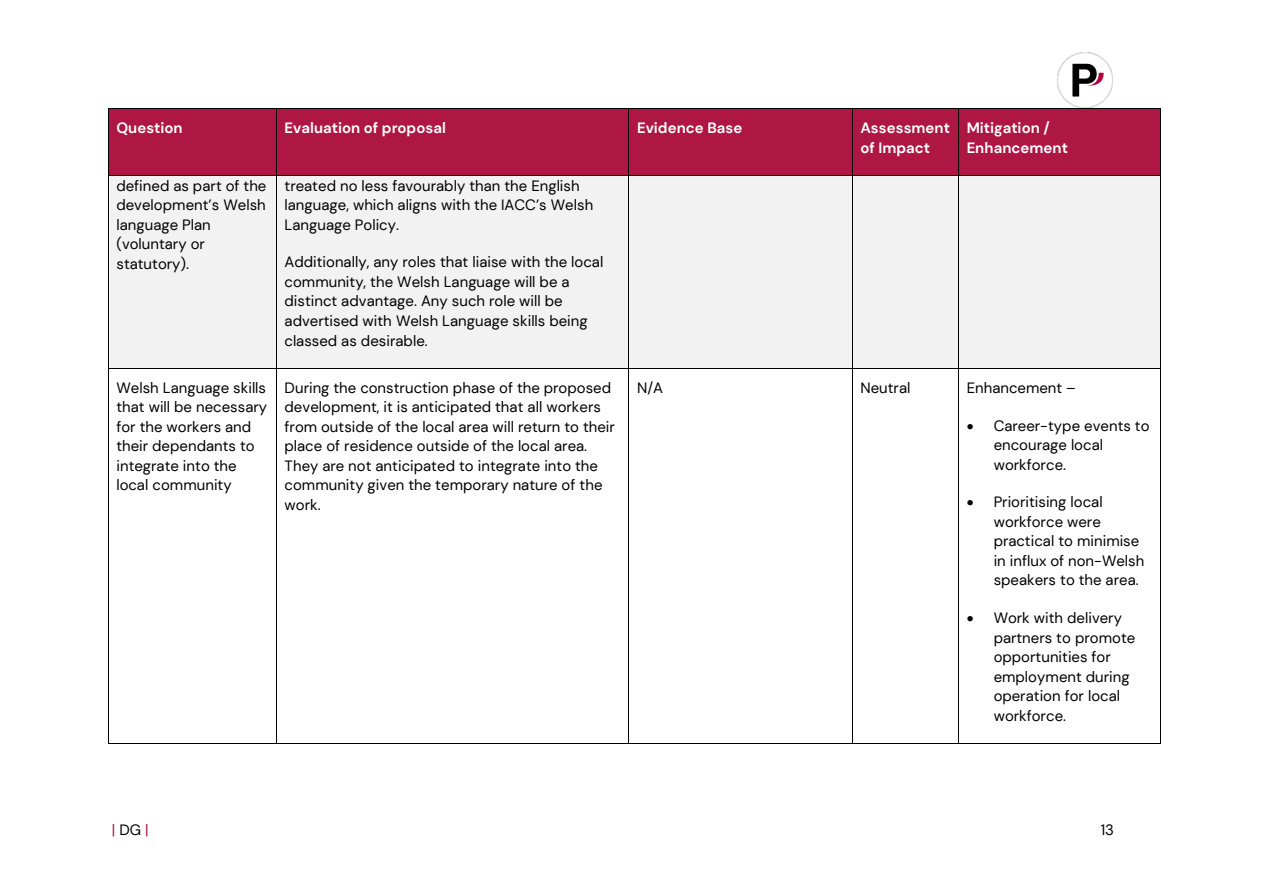
<style>
.page{position:relative;width:1263px;height:893px;background:#fff}
.page>*{position:absolute;margin:0;border:0;box-sizing:border-box;transform-origin:0 0}
.t1{font:15px/19.5px "DM Sans";color:#000}
.t2{font:700 15px/19.6px "DM Sans";color:#fff}
.t3{font:15px "DM Sans";color:#ae1644}
.s1{color:#000}
</style>
<div class="page">
<img style="left:1058px;top:52px;width:55px;height:55px">
<div style="left:109px;top:109px;width:167px;height:66px;background:#ae1644"></div>
<div style="left:277px;top:109px;width:352px;height:66px;background:#ae1644"></div>
<div style="left:629px;top:109px;width:223px;height:66px;background:#ae1644"></div>
<div style="left:853px;top:109px;width:105px;height:66px;background:#ae1644"></div>
<div style="left:959px;top:109px;width:201px;height:66px;background:#ae1644"></div>
<hr style="left:109px;top:108px;width:167px;height:1px;background:#000">
<hr style="left:277px;top:108px;width:352px;height:1px;background:#000">
<hr style="left:629px;top:108px;width:223px;height:1px;background:#000">
<hr style="left:853px;top:108px;width:105px;height:1px;background:#000">
<hr style="left:959px;top:108px;width:201px;height:1px;background:#000">
<hr style="left:108px;top:109px;width:1px;height:66px;background:#000">
<hr style="left:276px;top:109px;width:1px;height:66px;background:#000">
<hr style="left:629px;top:109px;width:1px;height:66px;background:#000">
<hr style="left:852px;top:109px;width:1px;height:66px;background:#000">
<hr style="left:958px;top:109px;width:1px;height:66px;background:#000">
<hr style="left:1160px;top:109px;width:1px;height:66px;background:#000">
<div style="left:109px;top:176px;width:167px;height:192px;background:#f2f2f2"></div>
<div style="left:277px;top:176px;width:352px;height:192px;background:#f2f2f2"></div>
<div style="left:629px;top:176px;width:223px;height:192px;background:#f2f2f2"></div>
<div style="left:853px;top:176px;width:105px;height:192px;background:#f2f2f2"></div>
<div style="left:959px;top:176px;width:201px;height:192px;background:#f2f2f2"></div>
<hr style="left:109px;top:175px;width:167px;height:1px;background:#000">
<hr style="left:277px;top:175px;width:352px;height:1px;background:#000">
<hr style="left:629px;top:175px;width:223px;height:1px;background:#000">
<hr style="left:853px;top:175px;width:105px;height:1px;background:#000">
<hr style="left:959px;top:175px;width:201px;height:1px;background:#000">
<hr style="left:108px;top:176px;width:1px;height:192px;background:#000">
<hr style="left:276px;top:176px;width:1px;height:192px;background:#000">
<hr style="left:629px;top:176px;width:1px;height:192px;background:#000">
<hr style="left:852px;top:176px;width:1px;height:192px;background:#000">
<hr style="left:958px;top:176px;width:1px;height:192px;background:#000">
<hr style="left:1160px;top:176px;width:1px;height:192px;background:#000">
<hr style="left:109px;top:368px;width:167px;height:1px;background:#000">
<hr style="left:277px;top:368px;width:352px;height:1px;background:#000">
<hr style="left:629px;top:368px;width:223px;height:1px;background:#000">
<hr style="left:853px;top:368px;width:105px;height:1px;background:#000">
<hr style="left:959px;top:368px;width:201px;height:1px;background:#000">
<hr style="left:108px;top:369px;width:1px;height:375px;background:#000">
<hr style="left:109px;top:744px;width:167px;height:1px;background:#000">
<hr style="left:276px;top:369px;width:1px;height:375px;background:#000">
<hr style="left:277px;top:744px;width:352px;height:1px;background:#000">
<hr style="left:629px;top:369px;width:1px;height:375px;background:#000">
<hr style="left:629px;top:744px;width:223px;height:1px;background:#000">
<hr style="left:852px;top:369px;width:1px;height:375px;background:#000">
<hr style="left:853px;top:744px;width:105px;height:1px;background:#000">
<hr style="left:958px;top:369px;width:1px;height:375px;background:#000">
<hr style="left:959px;top:744px;width:201px;height:1px;background:#000">
<hr style="left:1160px;top:369px;width:1px;height:375px;background:#000">
<p class="t2" style="left:116px;top:118px;width:68px">Question</p>
<p class="t2" style="left:285px;top:118px;width:163px">Evaluation of proposal</p>
<p class="t2" style="left:637px;top:118px;width:107px">Evidence Base</p>
<p class="t2" style="left:860px;top:118px;width:91px">Assessment of Impact</p>
<p class="t2" style="left:967px;top:118px;width:103px">Mitigation /<br>Enhancement</p>
<p class="t1" style="left:116px;top:176px;width:151px">defined as part of the development’s Welsh language Plan (voluntary or statutory).</p>
<p class="t1" style="left:285px;top:176px;width:310px">treated no less favourably than the English language, which aligns with the IACC’s Welsh<br>Language Policy.</p>
<p class="t1" style="left:285px;top:252px;width:320px">Additionally, any roles that liaise with the local community, the Welsh Language will be a distinct advantage. Any such role will be advertised with Welsh Language skills being classed as desirable.</p>
<p class="t1" style="left:116px;top:378px;width:152px">Welsh Language skills that will be necessary for the workers and their dependants to integrate into the local community</p>
<p class="t1" style="left:285px;top:378px;width:332px">During the construction phase of the proposed development, it is anticipated that all workers from outside of the local area will return to their place of residence outside of the local area.<br>They are not anticipated to integrate into the community given the temporary nature of the work.</p>
<p class="t1" style="left:637px;top:378px;width:27px">N/A</p>
<p class="t1" style="left:860px;top:378px;width:52px">Neutral</p>
<p class="t1" style="left:967px;top:378px;width:111px">Enhancement –</p>
<p class="t1" style="left:994px;top:415px;width:157px;text-indent:-27px">• Career-type events to encourage local workforce.</p>
<p class="t1" style="left:994px;top:492px;width:152px;text-indent:-27px">• Prioritising local workforce were practical to minimise in influx of non-Welsh speakers to the area.</p>
<p class="t1" style="left:994px;top:608px;width:143px;text-indent:-27px">• Work with delivery partners to promote opportunities for employment during operation for local workforce.</p>
<p class="t3" style="left:112px;top:821px;width:38px">|<span class="s1">DG</span>|</p>
<p class="t1" style="left:1101px;top:820px;width:15px">13</p>
</div>
